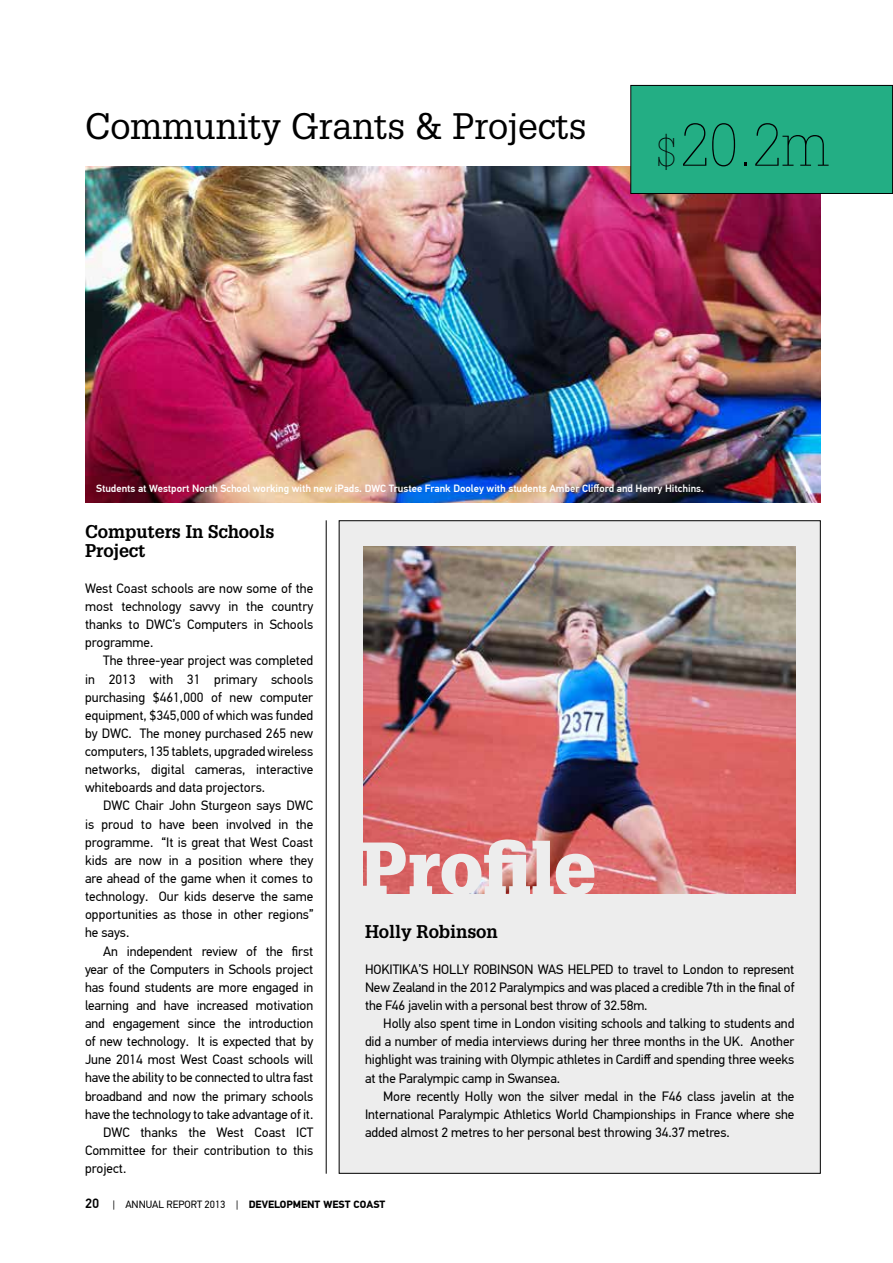
<style>
.page{position:relative;width:893px;height:1263px;background:#fff}
.page>*{position:absolute;margin:0;border:0;box-sizing:border-box;transform-origin:0 0}
.t1{font:900 72px "Glypha";letter-spacing:-.005em;color:#ededed}
.t2{font:100 58.5px "Glypha";color:#000}
.t3{font:36px "Glypha";letter-spacing:-.005em;color:#000}
.t4{font:700 18px/18.1px "Glypha";letter-spacing:-.005em;color:#000}
.t5{font:13.5px/18.1px "PF Din Text Pro";letter-spacing:-.01em;color:#000;text-align:justify}
.t6{font:500 10.5px "PF Din Text Pro";color:#fff}
.t7{font:700 10.5px "PF Din Text Pro";color:#000}
.s1{font-size:39px}
.s2{font-weight:500;font-size:13.5px}
.s3{font-weight:400}
</style>
<div class="page">
<img style="left:85px;top:167px;width:736px;height:335px">
<hr style="left:326px;top:520px;width:1px;height:654px;background:#000">
<div style="left:339px;top:521px;width:481px;height:652px;background:#ededed"></div>
<img style="left:364px;top:547px;width:431px;height:346px">
<div style="left:631px;top:85px;width:262px;height:108px;background:#23ae84"></div>
<div style="left:630px;top:85px;width:263px;height:109px;border:1px solid #000"></div>
<h3 class="t3" style="left:85px;top:105px;width:504px">Community Grants &amp; Projects</h3>
<h2 class="t2" style="left:657px;top:111px;width:175px"><span class="s1">$</span>20.2m</h2>
<p class="t6" style="left:96px;top:482px;width:609px">Students at Westport North School working with new iPads. DWC Trustee Frank Dooley with students Amber Clifford and Henry Hitchins.</p>
<h3 class="t4" style="left:85px;top:522px;width:191px">Computers In Schools<br>Project</h3>
<p class="t5" style="left:85px;top:579px;width:230px">West Coast schools are now some of the most technology savvy in the country thanks to DWC’s Computers in Schools programme.</p>
<p class="t5" style="left:85px;top:652px;width:230px;text-indent:18px">The three-year project was completed in 2013 with 31 primary schools purchasing $461,000 of new computer equipment, $345,000 of which was funded by DWC. The money purchased 265 new computers, 135 tablets, upgraded wireless networks, digital cameras, interactive whiteboards and data projectors.</p>
<p class="t5" style="left:85px;top:797px;width:230px;text-indent:18px">DWC Chair John Sturgeon says DWC is proud to have been involved in the programme. “It is great that West Coast kids are now in a position where they are ahead of the game when it comes to technology. Our kids deserve the same opportunities as those in other regions” he says.</p>
<p class="t5" style="left:103px;top:942px;width:212px">An independent review of the first</p>
<p class="t5" style="left:85px;top:960px;width:230px">year of the Computers in Schools project</p>
<p class="t5" style="left:85px;top:978px;width:230px">has found students are more engaged in</p>
<p class="t5" style="left:85px;top:996px;width:230px">learning and have increased motivation</p>
<p class="t5" style="left:85px;top:1014px;width:230px">and engagement since the introduction</p>
<p class="t5" style="left:85px;top:1032px;width:230px">of new technology. It is expected that by</p>
<p class="t5" style="left:85px;top:1051px;width:230px">June 2014 most West Coast schools will</p>
<p class="t5" style="left:85px;top:1069px;width:230px">have the ability to be connected to ultra fast</p>
<p class="t5" style="left:85px;top:1087px;width:230px">broadband and now the primary schools</p>
<p class="t5" style="left:85px;top:1105px;width:230px">have the technology to take advantage of it.</p>
<p class="t5" style="left:103px;top:1123px;width:212px">DWC thanks the West Coast ICT</p>
<p class="t5" style="left:85px;top:1141px;width:230px">Committee for their contribution to this</p>
<p class="t5" style="left:85px;top:1159px;width:43px">project.</p>
<h1 class="t1" style="left:360px;top:825px;width:236px">Profile</h1>
<h3 class="t4" style="left:365px;top:921px;width:134px">Holly Robinson</h3>
<p class="t5" style="left:365px;top:960px;width:431px">HOKITIKA’S HOLLY ROBINSON WAS HELPED to travel to London to represent New Zealand in the 2012 Paralympics and was placed a credible 7th in the final of the F46 javelin with a personal best throw of 32.58m.</p>
<p class="t5" style="left:365px;top:1014px;width:431px;text-indent:18px">Holly also spent time in London visiting schools and talking to students and did a number of media interviews during her three months in the UK. Another highlight was training with Olympic athletes in Cardiff and spending three weeks at the Paralympic camp in Swansea.</p>
<p class="t5" style="left:365px;top:1087px;width:431px;text-indent:18px">More recently Holly won the silver medal in the F46 class javelin at the International Paralympic Athletics World Championships in France where she added almost 2 metres to her personal best throwing 34.37 metres.</p>
<p class="t7" style="left:85px;top:1198px;width:302px"><span class="s2">20</span> <span class="s3">| ANNUAL REPORT 2013 |</span> DEVELOPMENT WEST COAST</p>
</div>
